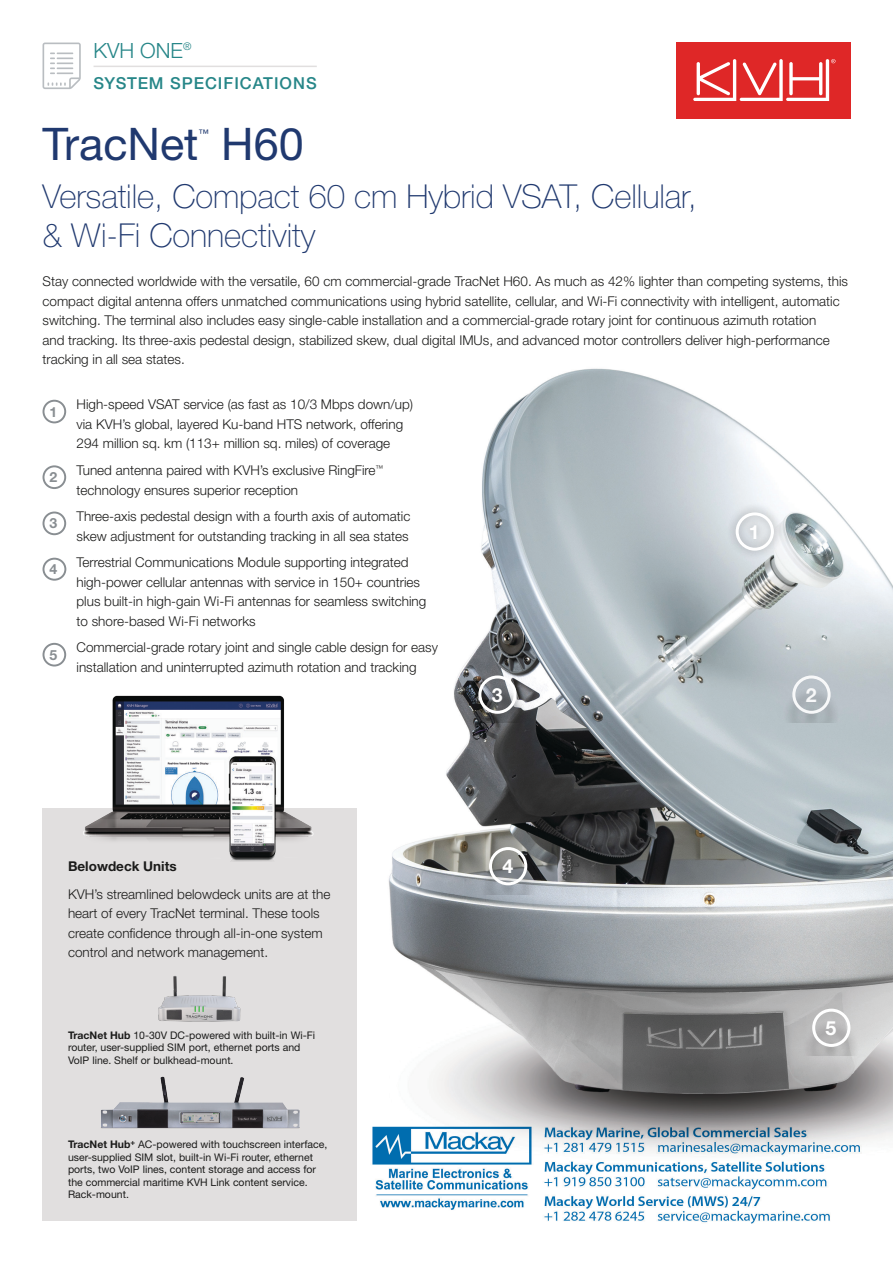
<style>
.page{position:relative;width:893px;height:1263px;background:#fff}
.page>*{position:absolute;margin:0;border:0;box-sizing:border-box;transform-origin:0 0}
.t1{font:45px "Helvetica Neue LT Pro";color:#20396f}
.t2{font:100 33px/39.6px "Helvetica Neue LT Pro";letter-spacing:-.005em;color:#20396f}
.t3{font:300 21px "Helvetica Neue LT Pro";color:#268688}
.t4{font:700 19.5px "Helvetica Neue LT Pro";color:#fff}
.t5{font:500 16.5px "Helvetica Neue LT Pro";letter-spacing:.06em;color:#268688}
.t6{font:700 14.1px "Helvetica Neue LT Pro";color:#898e92}
.t7{font:300 13.5px/19.5px "Helvetica Neue LT Pro";color:#1b1b1a}
.t8{font:10.5px/12.6px "Helvetica Neue LT Pro";color:#1b1b1a}
.t9{font:10.5px "Helvetica Neue LT Pro";color:#20396f}
.s1{font-weight:700}
</style>
<div class="page">
<img style="left:388px;top:368px;width:505px;height:773px">
<div style="left:783px;top:666px;width:57px;height:57px;background:#1b1b1a;opacity:.5"></div>
<div style="left:792px;top:675px;width:39px;height:39px;border:3px solid #fff;border-radius:50%"></div>
<svg style="left:469px;top:666px;width:57px;height:57px;background:#6b6e71"></svg>
<div style="left:478px;top:675px;width:39px;height:39px;border:3px solid #fff;border-radius:50%"></div>
<div style="left:480px;top:838px;width:56px;height:56px;background:#1b1b1a;opacity:.5"></div>
<div style="left:489px;top:847px;width:38px;height:38px;border:3px solid #fff;border-radius:50%"></div>
<div style="left:726px;top:503px;width:57px;height:57px;background:#1b1b1a;opacity:.5"></div>
<div style="left:736px;top:512px;width:38px;height:39px;border:3px solid #fff;border-radius:50%"></div>
<div style="left:803px;top:999px;width:57px;height:57px;background:#1b1b1a;opacity:.5"></div>
<div style="left:812px;top:1009px;width:38px;height:38px;border:3px solid #fff;border-radius:50%"></div>
<div style="left:43px;top:808px;width:314px;height:413px;background:#e1dfdf"></div>
<div style="left:676px;top:43px;width:174px;height:76px;background:#df2727"></div>
<svg style="left:693px;top:59px;width:142px;height:42px"></svg>
<div style="left:43px;top:400px;width:23px;height:23px;border:2px solid #898e92;border-radius:50%"></div>
<div style="left:43px;top:465px;width:23px;height:24px;border:2px solid #898e92;border-radius:50%"></div>
<div style="left:43px;top:511px;width:23px;height:24px;border:2px solid #898e92;border-radius:50%"></div>
<div style="left:43px;top:558px;width:23px;height:23px;border:2px solid #898e92;border-radius:50%"></div>
<div style="left:43px;top:643px;width:23px;height:23px;border:2px solid #898e92;border-radius:50%"></div>
<img style="left:83px;top:695px;width:231px;height:167px">
<img style="left:158px;top:976px;width:83px;height:46px">
<img style="left:101px;top:1076px;width:199px;height:53px">
<hr style="left:94px;top:66px;width:223px;height:1px;background:#e1dfdf">
<svg style="left:43px;top:43px;width:38px;height:46px"></svg>
<img style="left:372px;top:1120px;width:496px;height:104px">
<p class="t3" style="left:94px;top:37px;width:99px">KVH ONE<sup>®</sup></p>
<p class="t5" style="left:94px;top:73px;width:225px">SYSTEM SPECIFICATIONS</p>
<p class="t1" style="left:43px;top:116px;width:157px">TracNet</p>
<p class="t9" style="left:198px;top:127px;width:12px">™</p>
<p class="t1" style="left:221px;top:116px;width:84px">H60</p>
<p class="t2" style="left:43px;top:176px;width:656px">Versatile, Compact 60 cm Hybrid VSAT, Cellular, &amp; Wi-Fi Connectivity</p>
<p class="t7" style="left:43px;top:271px;width:807px">Stay connected worldwide with the versatile, 60 cm commercial-grade TracNet H60. As much as 42% lighter than competing systems, this compact digital antenna offers unmatched communications using hybrid satellite, cellular, and Wi-Fi connectivity with intelligent, automatic switching. The terminal also includes easy single-cable installation and a commercial-grade rotary joint for continuous azimuth rotation<br>and tracking. Its three-axis pedestal design, stabilized skew, dual digital IMUs, and advanced motor controllers deliver high-performance tracking in all sea states.</p>
<p class="t6" style="left:50px;top:403px;width:9px">1</p>
<p class="t7" style="left:77px;top:394px;width:338px">High-speed VSAT service (as fast as 10/3 Mbps down/up) via KVH’s global, layered Ku-band HTS network, offering<br>294 million sq. km (113+ million sq. miles) of coverage</p>
<p class="t6" style="left:50px;top:468px;width:9px">2</p>
<p class="t7" style="left:77px;top:460px;width:308px">Tuned antenna paired with KVH’s exclusive RingFire<sup>™ </sup>technology ensures superior reception</p>
<p class="t6" style="left:50px;top:515px;width:9px">3</p>
<p class="t7" style="left:77px;top:506px;width:335px">Three-axis pedestal design with a fourth axis of automatic skew adjustment for outstanding tracking in all sea states</p>
<p class="t6" style="left:50px;top:560px;width:9px">4</p>
<p class="t7" style="left:77px;top:552px;width:351px">Terrestrial Communications Module supporting integrated high-power cellular antennas with service in 150+ countries plus built-in high-gain Wi-Fi antennas for seamless switching to shore-based Wi-Fi networks</p>
<p class="t6" style="left:50px;top:646px;width:9px">5</p>
<p class="t7" style="left:77px;top:638px;width:363px">Commercial-grade rotary joint and single cable design for easy installation and uninterrupted azimuth rotation and tracking</p>
<p class="t4" style="left:749px;top:519px;width:12px">1</p>
<p class="t7" style="left:68px;top:851px;width:264px;line-height:28px"><span class="s1">Belowdeck Units<br></span>KVH’s streamlined belowdeck units are at the</p>
<p class="t7" style="left:68px;top:903px;width:256px">heart of every TracNet terminal. These tools create confidence through all-in-one system control and network management.</p>
<p class="t8" style="left:68px;top:1028px;width:249px"><span class="s1">TracNet Hub</span> 10-30V DC-powered with built-in Wi-Fi router, user-supplied SIM port, ethernet ports and<br>VoIP line. Shelf or bulkhead-mount.</p>
<p class="t8" style="left:68px;top:1137px;width:261px"><span class="s1">TracNet Hub</span><sup>+</sup> AC-powered with touchscreen interface, user-supplied SIM slot, built-in Wi-Fi router, ethernet ports, two VoIP lines, content storage and access for the commercial maritime KVH Link content service.<br>Rack-mount.</p>
<p class="t4" style="left:492px;top:683px;width:12px">3</p>
<h3 class="t4" style="left:806px;top:683px;width:12px">2</h3>
<p class="t4" style="left:502px;top:854px;width:12px">4</p>
<p class="t4" style="left:825px;top:1016px;width:12px">5</p>
</div>
